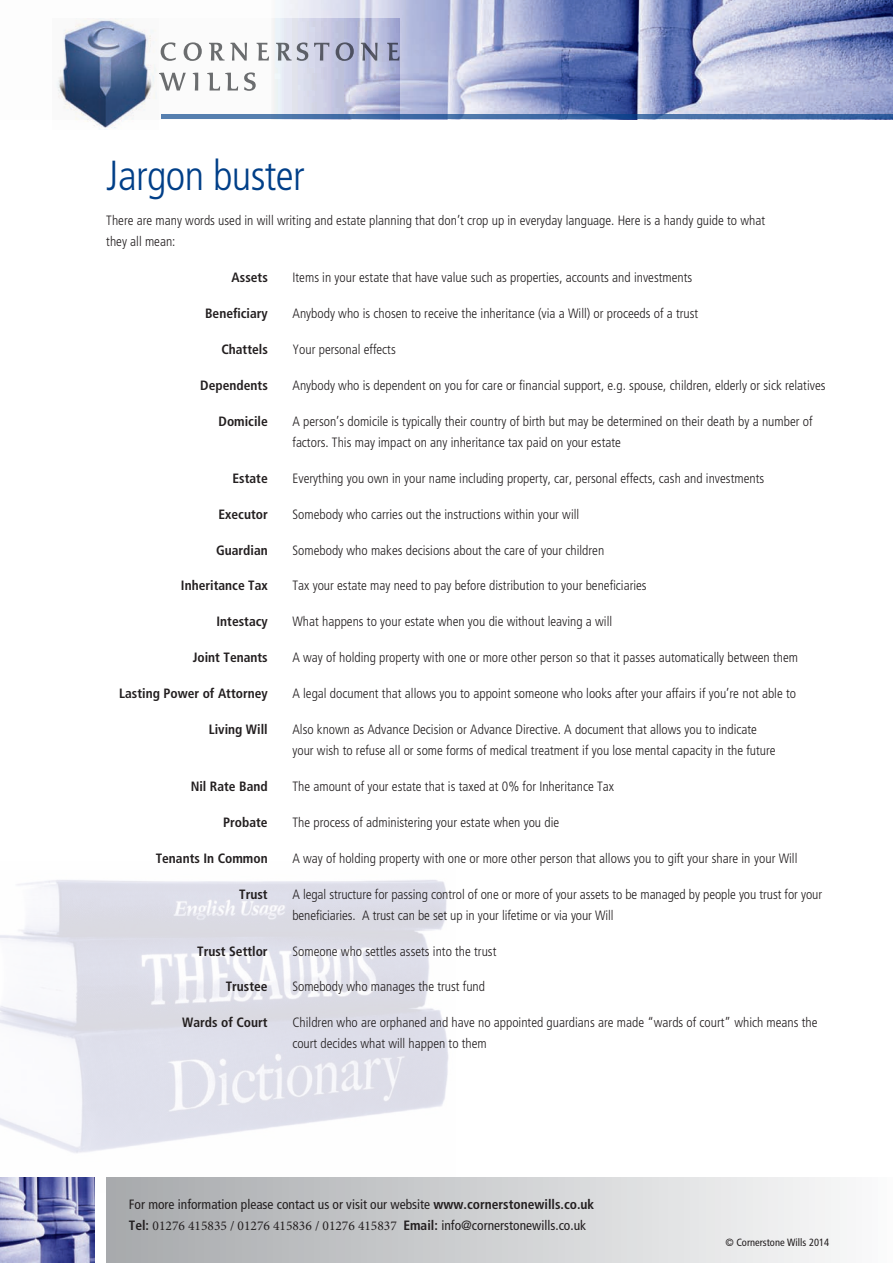
<style>
.page{position:relative;width:893px;height:1263px;background:#fff}
.page>*{position:absolute;margin:0;border:0;box-sizing:border-box;transform-origin:0 0}
.t1{font:300 condensed 42px "Frutiger";letter-spacing:-.015em;color:#013f88}
.t2{font:300 condensed 13.5px/21px "Frutiger";color:#231f20}
.t3{font:700 condensed 13.5px "Frutiger";color:#231f20}
.t4{font:condensed 13.5px "Frutiger";color:#231f20}
.t5{font:13.5px "Minion Pro";color:#231f20}
.t6{font:condensed 10.5px "Frutiger";color:#231f20}
.s1{font-weight:700}
.s2{font-family:"Frutiger";font-weight:700;font-stretch:condensed}
.s3{font-family:"Frutiger";font-stretch:condensed}
</style>
<div class="page">
<img style="left:0;top:880px;width:456px;height:312px">
<img style="left:76px;top:0;width:817px;height:115px">
<svg style="left:161px;top:42px;width:15px;height:19px"></svg>
<svg style="left:184px;top:42px;width:18px;height:19px"></svg>
<svg style="left:209px;top:43px;width:38px;height:18px"></svg>
<svg style="left:257px;top:43px;width:12px;height:18px"></svg>
<svg style="left:276px;top:42px;width:32px;height:19px"></svg>
<svg style="left:314px;top:43px;width:15px;height:18px"></svg>
<svg style="left:336px;top:42px;width:18px;height:19px"></svg>
<svg style="left:361px;top:43px;width:17px;height:18px"></svg>
<svg style="left:387px;top:43px;width:13px;height:18px"></svg>
<svg style="left:159px;top:73px;width:27px;height:18px"></svg>
<svg style="left:193px;top:73px;width:5px;height:18px"></svg>
<svg style="left:207px;top:73px;width:31px;height:18px"></svg>
<svg style="left:244px;top:72px;width:12px;height:19px"></svg>
<img style="left:57px;top:19px;width:101px;height:111px">
<div style="left:106px;top:1178px;width:787px;height:85px;background:linear-gradient(to right,#a7a9ac,#fafbfb)"></div>
<img style="left:0;top:1178px;width:94px;height:85px">
<svg style="left:161px;top:115px;width:732px;height:4px"></svg>
<h1 class="t1" style="left:106px;top:151px;width:200px">Jargon buster</h1>
<p class="t2" style="left:106px;top:210px;width:660px">There are many words used in will writing and estate planning that don’t crop up in everyday language. Here is a handy guide to what they all mean:</p>
<p class="t3" style="left:232px;top:270px;width:38px">Assets</p>
<p class="t2" style="left:293px;top:267px;width:401px">Items in your estate that have value such as properties, accounts and investments</p>
<p class="t3" style="left:205px;top:306px;width:64px">Beneficiary</p>
<p class="t2" style="left:293px;top:303px;width:407px">Anybody who is chosen to receive the inheritance (via a Will) or proceeds of a trust</p>
<p class="t3" style="left:221px;top:341px;width:48px">Chattels</p>
<p class="t2" style="left:293px;top:339px;width:105px">Your personal effects</p>
<p class="t3" style="left:200px;top:377px;width:69px">Dependents</p>
<p class="t2" style="left:293px;top:375px;width:534px">Anybody who is dependent on you for care or financial support, e.g. spouse, children, elderly or sick relatives</p>
<p class="t3" style="left:219px;top:413px;width:51px">Domicile</p>
<p class="t2" style="left:292px;top:411px;width:521px">A person’s domicile is typically their country of birth but may be determined on their death by a number of factors. This may impact on any inheritance tax paid on your estate</p>
<p class="t3" style="left:233px;top:470px;width:37px">Estate</p>
<p class="t2" style="left:292px;top:468px;width:473px">Everything you own in your name including property, car, personal effects, cash and investments</p>
<p class="t3" style="left:219px;top:506px;width:51px">Executor</p>
<p class="t2" style="left:292px;top:504px;width:288px">Somebody who carries out the instructions within your will</p>
<p class="t3" style="left:216px;top:542px;width:53px">Guardian</p>
<p class="t2" style="left:292px;top:540px;width:313px">Somebody who makes decisions about the care of your children</p>
<p class="t3" style="left:181px;top:578px;width:88px">Inheritance Tax</p>
<p class="t2" style="left:292px;top:575px;width:356px">Tax your estate may need to pay before distribution to your beneficiaries</p>
<p class="t3" style="left:216px;top:614px;width:53px">Intestacy</p>
<p class="t2" style="left:292px;top:611px;width:321px">What happens to your estate when you die without leaving a will</p>
<p class="t3" style="left:193px;top:649px;width:77px">Joint Tenants</p>
<p class="t2" style="left:292px;top:647px;width:507px">A way of holding property with one or more other person so that it passes automatically between them</p>
<p class="t3" style="left:119px;top:685px;width:150px">Lasting Power of Attorney</p>
<p class="t2" style="left:292px;top:683px;width:505px">A legal document that allows you to appoint someone who looks after your affairs if you’re not able to</p>
<p class="t3" style="left:209px;top:721px;width:61px">Living Will</p>
<p class="t2" style="left:292px;top:719px;width:485px">Also known as Advance Decision or Advance Directive. A document that allows you to indicate your wish to refuse all or some forms of medical treatment if you lose mental capacity in the future</p>
<p class="t3" style="left:191px;top:778px;width:79px">Nil Rate Band</p>
<p class="t2" style="left:292px;top:776px;width:323px">The amount of your estate that is taxed at 0% for Inheritance Tax</p>
<p class="t3" style="left:223px;top:814px;width:46px">Probate</p>
<p class="t2" style="left:292px;top:812px;width:268px">The process of administering your estate when you die</p>
<p class="t3" style="left:156px;top:850px;width:114px">Tenants In Common</p>
<p class="t2" style="left:292px;top:848px;width:507px">A way of holding property with one or more other person that allows you to gift your share in your Will</p>
<p class="t3" style="left:239px;top:886px;width:30px">Trust</p>
<p class="t2" style="left:292px;top:884px;width:531px">A legal structure for passing control of one or more of your assets to be managed by people you trust for your beneficiaries. A trust can be set up in your lifetime or via your Will</p>
<p class="t3" style="left:197px;top:943px;width:72px">Trust Settlor</p>
<p class="t2" style="left:292px;top:940px;width:206px">Someone who settles assets into the trust</p>
<p class="t3" style="left:226px;top:979px;width:43px">Trustee</p>
<p class="t2" style="left:292px;top:976px;width:194px">Somebody who manages the trust fund</p>
<p class="t3" style="left:182px;top:1014px;width:87px">Wards of Court</p>
<p class="t2" style="left:292px;top:1012px;width:527px">Children who are orphaned and have no appointed guardians are made “wards of court” which means the court decides what will happen to them</p>
<p class="t4" style="left:129px;top:1196px;width:467px">For more information please contact us or visit our website <span class="s1">www.cornerstonewills.co.uk</span></p>
<p class="t5" style="left:129px;top:1217px;width:459px"><span class="s2">Tel:</span> 01276 415835 / 01276 415836 / 01276 415837 <span class="s2">Email:</span> <span class="s3">info@cornerstonewills.co.uk</span></p>
<p class="t6" style="left:725px;top:1236px;width:105px">© Cornerstone Wills 2014</p>
</div>
